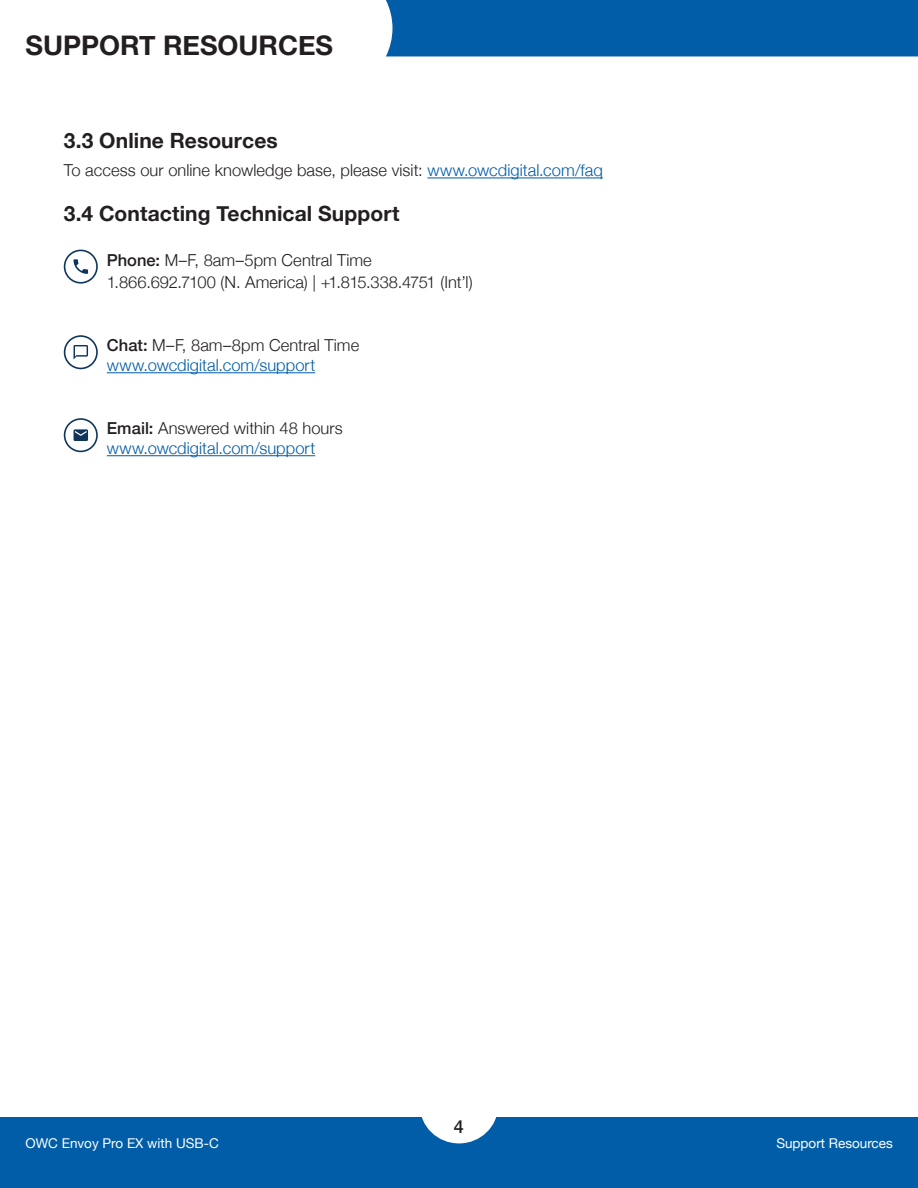
<style>
.page{position:relative;width:918px;height:1188px;background:#fff}
.page>*{position:absolute;margin:0;border:0;box-sizing:border-box;transform-origin:0 0}
.Section_Header{font:700 27px "Helvetica Neue";color:#231f20}
.t1{font:700 21px "Helvetica Neue";letter-spacing:.005em;color:#231f20}
.t2{font:500 18px "Helvetica Neue";color:#231f20}
.Header_Paragraph{font:300 16.5px "Helvetica Neue";letter-spacing:.005em;color:#231f20}
.Subhead_Paragraph{font:300 16.5px "Helvetica Neue";letter-spacing:.005em;color:#231f20}
.Header_Paragraph-2{font:300 16.5px "Helvetica Neue";letter-spacing:.005em;color:#015ca6}
.t3{font:13.5px "Helvetica Neue";color:#fff}
.s1{color:#015ca6}
.s2{font-weight:500}
</style>
<div class="page">
<div style="left:0;top:1118px;width:918px;height:70px;background:#015da7"></div>
<div style="left:420px;top:1068px;width:78px;height:75px;background:#fff;border-radius:50%"></div>
<div style="left:386px;top:0;width:532px;height:56px;background:#015da7"></div>
<svg style="left:64px;top:250px;width:34px;height:34px"></svg>
<svg style="left:64px;top:418px;width:34px;height:34px"></svg>
<hr style="left:107px;top:455px;width:208px;height:1px;background:#015ca6">
<svg style="left:64px;top:335px;width:34px;height:34px"></svg>
<hr style="left:107px;top:372px;width:208px;height:1px;background:#015ca6">
<hr style="left:427px;top:178px;width:176px;height:1px;background:#015ca6">
<p class="Section_Header" style="left:26px;top:24px;width:309px">SUPPORT RESOURCES</p>
<p class="t1" style="left:64px;top:124px;width:216px">3.3 Online Resources</p>
<p class="Subhead_Paragraph" style="left:64px;top:157px;width:541px">To access our online knowledge base, please visit: <span class="s1">www.owcdigital.com/faq</span></p>
<p class="t1" style="left:64px;top:197px;width:337px">3.4 Contacting Technical Support</p>
<p class="Header_Paragraph" style="left:107px;top:246px;width:266px"><span class="s2">Phone:</span> M–F, 8am–5pm Central Time</p>
<p class="Header_Paragraph" style="left:107px;top:269px;width:367px">1.866.692.7100 (N. America) | +1.815.338.4751 (Int’l)</p>
<p class="Header_Paragraph" style="left:107px;top:332px;width:254px"><span class="s2">Chat:</span> M–F, 8am–8pm Central Time</p>
<p class="Header_Paragraph-2" style="left:107px;top:352px;width:210px">www.owcdigital.com/support</p>
<p class="Header_Paragraph" style="left:107px;top:415px;width:237px"><span class="s2">Email:</span> Answered within 48 hours</p>
<p class="Header_Paragraph-2" style="left:107px;top:435px;width:210px">www.owcdigital.com/support</p>
<p class="t2" style="left:454px;top:1112px;width:12px">4</p>
<p class="t3" style="left:26px;top:1134px;width:195px">OWC Envoy Pro EX with USB-C</p>
<p class="t3" style="left:776px;top:1134px;width:118px">Support Resources</p>
</div>
